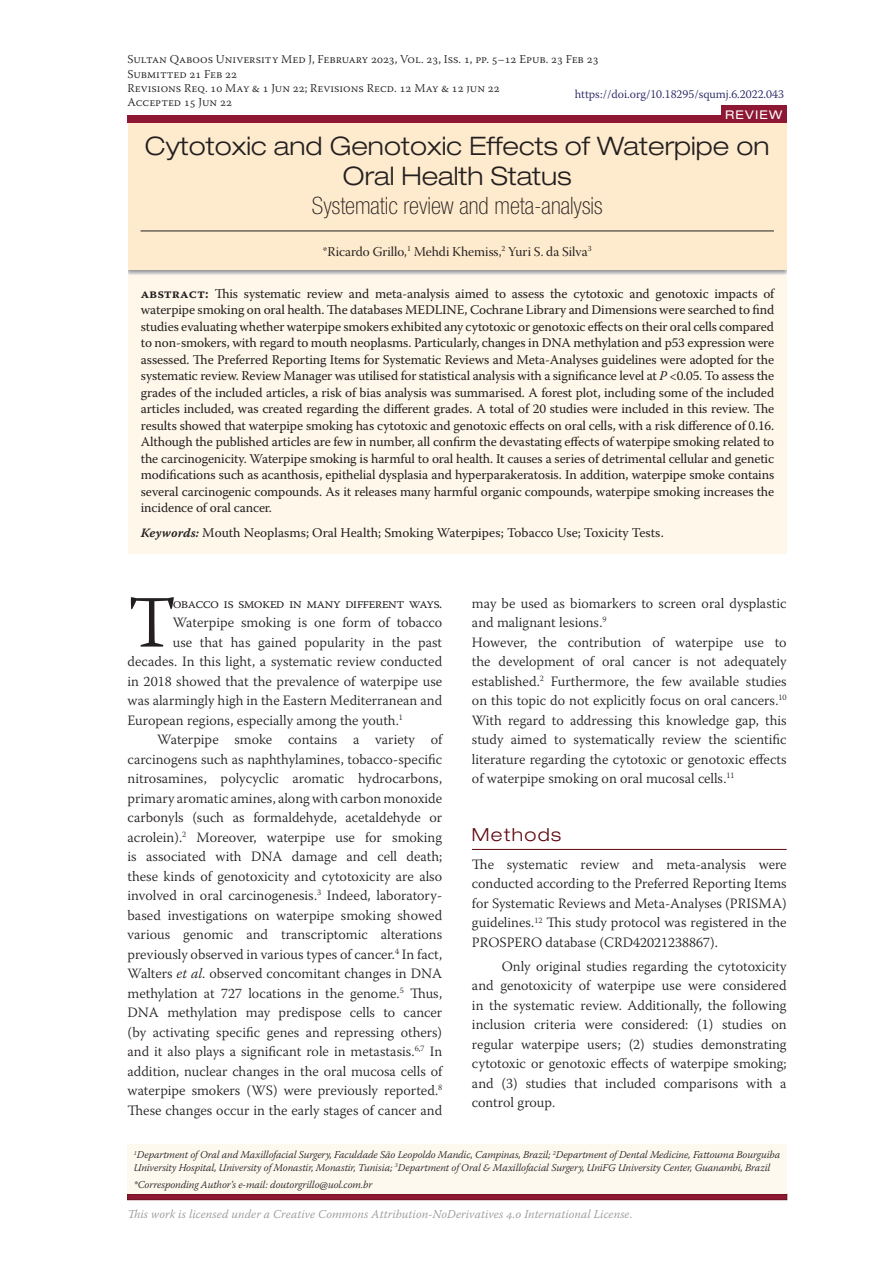
<style>
.page{position:relative;width:893px;height:1263px;background:#fff}
.page>*{position:absolute;margin:0;border:0;box-sizing:border-box;transform-origin:0 0}
.Text_Para_1_Drop{font:300 73.5px "Warnock Pro";color:#231f20}
.Manuscript_Title{font:300 expanded 25.5px/30px "Helvetica Neue LT Pro";color:#231f20;text-align:center}
.Manuscript_SubTitle{font:100 condensed 24px "Helvetica Neue LT Pro";color:#231f20}
.Heading1{font:300 expanded 18px "Helvetica Neue LT Pro";letter-spacing:.075em;color:#60080e}
.Text_Para_2{font:300 14.25px/19.5px "Warnock Pro";color:#231f20;text-align:justify}
.Text_Para_1{font:300 14.25px/19.5px "Warnock Pro";color:#231f20;text-align:justify}
.Text_Para_1_Drop-2{font:300 14.25px "Warnock Pro";letter-spacing:-.04em;color:#231f20}
.Text_Para_1_Drop-3{font:300 14.25px "Warnock Pro";color:#231f20}
.Manuscript_Authors{font:13.5px "Warnock Pro Subh";color:#231f20}
.Abstract_Text{font:13.35px/16.5px "Warnock Pro";letter-spacing:-.01em;color:#231f20;text-align:justify}
.Abstract_Keyword_Tex{font:13.35px "Warnock Pro";color:#231f20}
.Top_Grey_Box_Header{font:300 12px "Warnock Pro";color:#231f20}
.Coverpage_Smallprint{font:italic 300 12px "Warnock Pro";letter-spacing:.01em;color:#939598}
.Top_Grey_Box_Header-2{font:300 12px "Warnock Pro";color:#201e5e}
.Field{font:expanded 12px "Helvetica Neue LT Pro";letter-spacing:.1em;color:#fff}
.Author_Address{font:italic 300 10.5px/12.6px "Warnock Pro";letter-spacing:-.01em;color:#231f20}
.s1{font-family:"Warnock Pro Bold Disp";font-weight:400}
.s2{font-family:"Warnock Pro Semibold Capt";font-size:13.5px}
.s3{font-style:italic}
.s4{font-family:"Warnock Pro Semibold It Capt";font-size:12.75px}
</style>
<div class="page">
<div style="left:123px;top:120px;width:668px;height:157px;background:#231f20;opacity:.5"></div>
<div style="left:128px;top:122px;width:659px;height:148px;background:#feeacc"></div>
<hr style="left:141px;top:231px;width:633px;height:1px;background:#231f20">
<div style="left:113px;top:115px;width:15px;height:241px;background:#fff"></div>
<div style="left:787px;top:122px;width:14px;height:234px;background:#fff"></div>
<div style="left:128px;top:115px;width:593px;height:8px;background:#8e1834"></div>
<svg style="left:128px;top:1194px;width:659px;height:6px;background:#84162d"></svg>
<div style="left:128px;top:1144px;width:659px;height:50px;background:#fef9ef"></div>
<hr style="left:472px;top:849px;width:315px;height:1px;background:#60080e">
<div style="left:721px;top:106px;width:66px;height:17px;background:#8e1834"></div>
<div style="left:128px;top:275px;width:659px;height:279px;background:#fef7ea"></div>
<p class="Top_Grey_Box_Header" style="left:128px;top:52px;width:473px">Sultan Qaboos University Med J, February 2023, Vol. 23, Iss. 1, pp. 5<span class="s1">–</span>12 Epub. 23 Feb 23</p>
<p class="Top_Grey_Box_Header" style="left:128px;top:66px;width:111px">Submitted 21 Feb 22</p>
<p class="Top_Grey_Box_Header" style="left:128px;top:81px;width:374px">Revisions Req. 10 May &amp; 1 Jun 22; Revisions Recd. 12 May &amp; 12 jun 22</p>
<p class="Top_Grey_Box_Header" style="left:128px;top:95px;width:106px">Accepted 15 Jun 22</p>
<p class="Top_Grey_Box_Header-2" style="left:575px;top:87px;width:210px">https://doi.org/10.18295/squmj.6.2022.043</p>
<p class="Field" style="left:725px;top:107px;width:59px">REVIEW</p>
<p class="Manuscript_Title" style="left:145px;top:131px;width:626px">Cytotoxic and Genotoxic Effects of Waterpipe on<br>Oral Health Status</p>
<p class="Manuscript_SubTitle" style="left:312px;top:192px;width:292px">Systematic review and meta-analysis</p>
<p class="Manuscript_Authors" style="left:323px;top:244px;width:270px">*Ricardo Grillo,<sup>1</sup> Mehdi Khemiss,<sup>2</sup> Yuri S. da Silva<sup>3</sup></p>
<p class="Abstract_Text" style="left:141px;top:285px;width:635px"><span class="s2">abstract:</span> This systematic review and meta-analysis aimed to assess the cytotoxic and genotoxic impacts of waterpipe smoking on oral health. The databases MEDLINE, Cochrane Library and Dimensions were searched to find studies evaluating whether waterpipe smokers exhibited any cytotoxic or genotoxic effects on their oral cells compared to non-smokers, with regard to mouth neoplasms. Particularly, changes in DNA methylation and p53 expression were assessed. The Preferred Reporting Items for Systematic Reviews and Meta-Analyses guidelines were adopted for the systematic review. Review Manager was utilised for statistical analysis with a significance level at <span class="s3">P</span> &lt;0.05. To assess the grades of the included articles, a risk of bias analysis was summarised. A forest plot, including some of the included articles included, was created regarding the different grades. A total of 20 studies were included in this review. The results showed that waterpipe smoking has cytotoxic and genotoxic effects on oral cells, with a risk difference of 0.16.<br>Although the published articles are few in number, all confirm the devastating effects of waterpipe smoking related to the carcinogenicity. Waterpipe smoking is harmful to oral health. It causes a series of detrimental cellular and genetic modifications such as acanthosis, epithelial dysplasia and hyperparakeratosis. In addition, waterpipe smoke contains several carcinogenic compounds. As it releases many harmful organic compounds, waterpipe smoking increases the incidence of oral cancer.</p>
<p class="Abstract_Keyword_Tex" style="left:141px;top:525px;width:524px"><span class="s4">Keywords:</span> Mouth Neoplasms; Oral Health; Smoking Waterpipes; Tobacco Use; Toxicity Tests.</p>
<p class="Text_Para_1_Drop" style="left:128px;top:578px;width:50px">T</p>
<p class="Text_Para_1_Drop-2" style="left:173px;top:594px;width:271px">obacco is smoked in many different ways.</p>
<p class="Text_Para_1_Drop-2" style="left:173px;top:614px;width:271px">Waterpipe smoking is one form of tobacco</p>
<p class="Text_Para_1_Drop-2" style="left:173px;top:633px;width:271px">use that has gained popularity in the past</p>
<p class="Text_Para_1_Drop-2" style="left:128px;top:653px;width:316px">decades. In this light, a systematic review conducted</p>
<p class="Text_Para_1_Drop-3" style="left:128px;top:672px;width:316px">in 2018 showed that the prevalence of waterpipe use</p>
<p class="Text_Para_1_Drop-3" style="left:128px;top:692px;width:316px">was alarmingly high in the Eastern Mediterranean and</p>
<p class="Text_Para_1_Drop-2" style="left:128px;top:711px;width:277px">European regions, especially among the youth.<sup>1</sup></p>
<p class="Text_Para_2" style="left:128px;top:729px;width:317px;text-indent:30px">Waterpipe smoke contains a variety of carcinogens such as naphthylamines, tobacco-specific nitrosamines, polycyclic aromatic hydrocarbons, primary aromatic amines, along with carbon monoxide carbonyls (such as formaldehyde, acetaldehyde or acrolein).<sup>2</sup> Moreover, waterpipe use for smoking is associated with DNA damage and cell death; these kinds of genotoxicity and cytotoxicity are also involved in oral carcinogenesis.<sup>3</sup> Indeed, laboratory&shy;based investigations on waterpipe smoking showed various genomic and transcriptomic alterations previously observed in various types of cancer.<sup>4</sup> In fact, Walters <span class="s3">et al</span>. observed concomitant changes in DNA methylation at 727 locations in the genome.<sup>5</sup> Thus, DNA methylation may predispose cells to cancer (by activating specific genes and repressing others) and it also plays a significant role in metastasis.<sup>6,7</sup> In addition, nuclear changes in the oral mucosa cells of waterpipe smokers (WS) were previously reported.<sup>8<br></sup>These changes occur in the early stages of cancer and</p>
<p class="Text_Para_2" style="left:472px;top:593px;width:316px">may be used as biomarkers to screen oral dysplastic and malignant lesions.<sup>9</sup></p>
<p class="Text_Para_1" style="left:472px;top:632px;width:316px">However, the contribution of waterpipe use to the development of oral cancer is not adequately established.<sup>2</sup> Furthermore, the few available studies on this topic do not explicitly focus on oral cancers.<sup>10<br></sup>With regard to addressing this knowledge gap, this study aimed to systematically review the scientific literature regarding the cytotoxic or genotoxic effects of waterpipe smoking on oral mucosal cells.<sup>11</sup></p>
<p class="Heading1" style="left:472px;top:824px;width:91px">Methods</p>
<p class="Text_Para_1" style="left:472px;top:854px;width:316px">The systematic review and meta-analysis were conducted according to the Preferred Reporting Items for Systematic Reviews and Meta-Analyses (PRISMA) guidelines.<sup>12</sup> This study protocol was registered in the PROSPERO database (CRD42021238867).</p>
<p class="Text_Para_2" style="left:472px;top:956px;width:316px;text-indent:30px">Only original studies regarding the cytotoxicity and genotoxicity of waterpipe use were considered in the systematic review. Additionally, the following inclusion criteria were considered: (1) studies on regular waterpipe users; (2) studies demonstrating cytotoxic or genotoxic effects of waterpipe smoking; and (3) studies that included comparisons with a control group.</p>
<p class="Author_Address" style="left:134px;top:1148px;width:648px"><sup>1</sup>Department of Oral and Maxillofacial Surgery, Faculdade São Leopoldo Mandic, Campinas, Brazil; <sup>2</sup>Department of Dental Medicine, Fattouma Bourguiba<br>University Hospital, University of Monastir, Monastir, Tunisia; <sup>3</sup>Department of Oral &amp; Maxillofacial Surgery, UniFG University Center, Guanambi, Brazil</p>
<p class="Author_Address" style="left:134px;top:1178px;width:240px">*Corresponding Author’s e-mail: doutorgrillo@uol.com.br</p>
<p class="Coverpage_Smallprint" style="left:128px;top:1206px;width:506px">This work is licensed under a Creative Commons Attribution-NoDerivatives 4.0 International License.</p>
</div>
